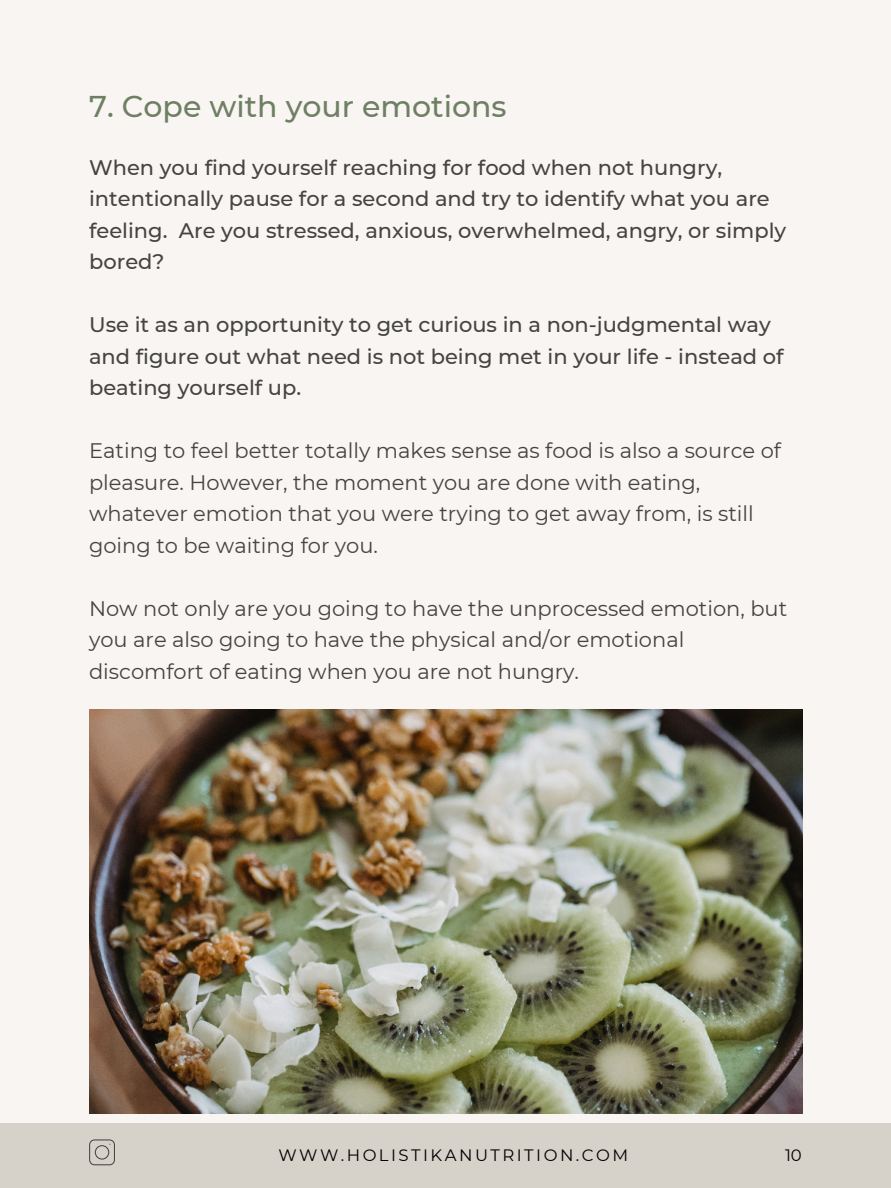
<style>
.page{position:relative;width:891px;height:1188px;background:#f8f5f2}
.page>*{position:absolute;margin:0;border:0;box-sizing:border-box;transform-origin:0 0}
.t1{font:500 30px "Montserrat";color:#6f7f64}
.t2{font:21px/31.5px "Montserrat";color:#444440}
.t3{font:500 21px/31.5px "Montserrat";color:#444440}
.t4{font:16.5px "Montserrat";letter-spacing:.15em;color:#000}
</style>
<div class="page">
<div style="left:0;top:1124px;width:891px;height:64px;background:#d6d1c9"></div>
<svg style="left:89px;top:1139px;width:26px;height:26px"></svg>
<img style="left:89px;top:709px;width:713px;height:404px">
<p class="t1" style="left:89px;top:88px;width:419px">7. Cope with your emotions</p>
<p class="t3" style="left:89px;top:151px;width:699px">When you find yourself reaching for food when not hungry, intentionally pause for a second and try to identify what you are feeling. Are you stressed, anxious, overwhelmed, angry, or simply bored?</p>
<p class="t3" style="left:89px;top:309px;width:696px">Use it as an opportunity to get curious in a non-judgmental way and figure out what need is not being met in your life - instead of beating yourself up.</p>
<p class="t2" style="left:89px;top:435px;width:693px">Eating to feel better totally makes sense as food is also a source of pleasure. However, the moment you are done with eating, whatever emotion that you were trying to get away from, is still going to be waiting for you.</p>
<p class="t2" style="left:89px;top:592px;width:700px">Now not only are you going to have the unprocessed emotion, but you are also going to have the physical and/or emotional discomfort of eating when you are not hungry.</p>
<p class="t4" style="left:278px;top:1145px;width:351px">WWW.HOLISTIKANUTRITION.COM</p>
<p class="t4" style="left:785px;top:1145px;width:18px">10</p>
</div>
